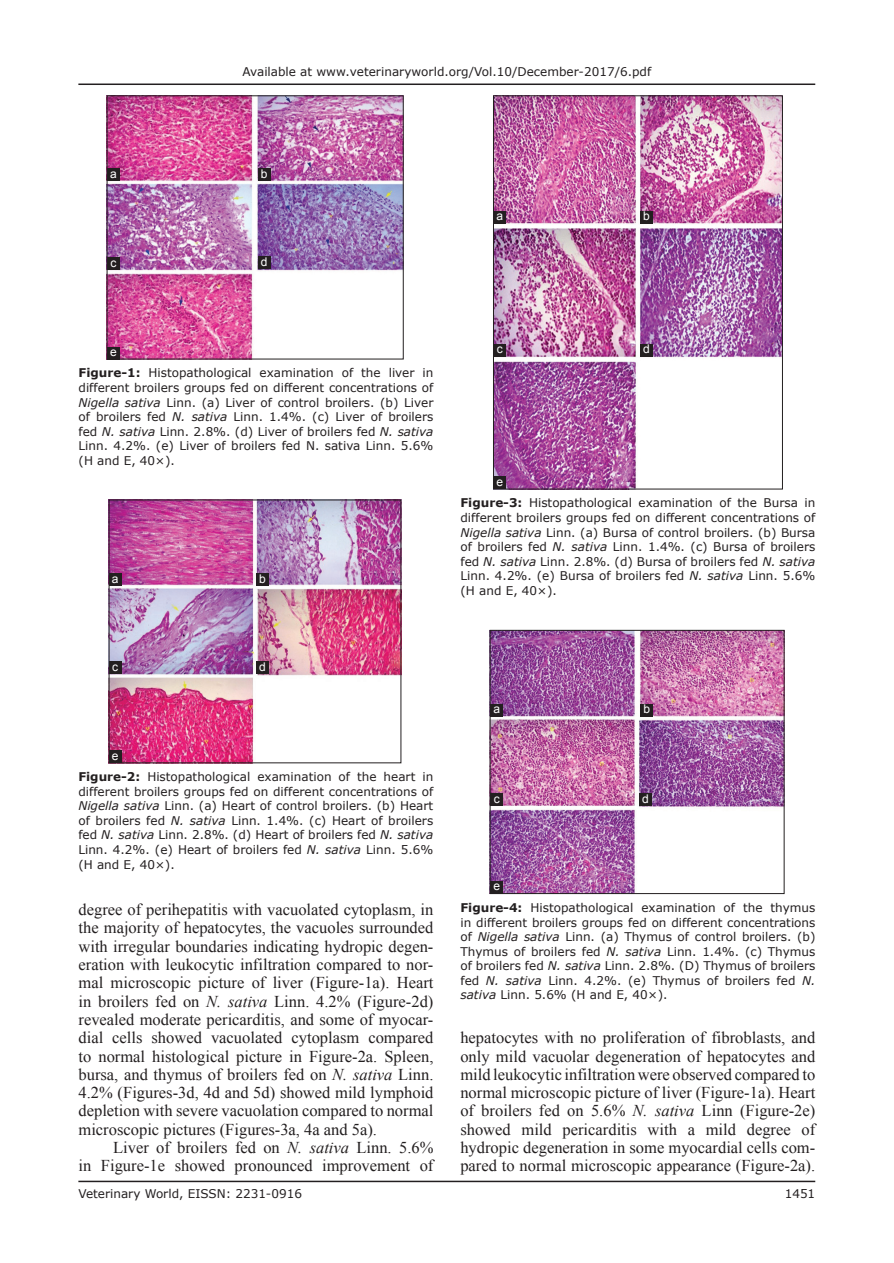
<style>
.page{position:relative;width:894px;height:1263px;background:#fff}
.page>*{position:absolute;margin:0;border:0;box-sizing:border-box;transform-origin:0 0}
.TX{font:16.5px/18.3px "Times New Roman";color:#231f20;text-align:justify}
.FGC{font:12px/14.5px "Verdana";color:#231f20;text-align:justify}
.LABEL{font:12px "Arial";color:#fff}
.s1{font-weight:700}
.s2{font-style:italic}
</style>
<div class="page">
<hr style="left:78px;top:1180px;width:737px;height:2px;background:#231f20">
<hr style="left:78px;top:83px;width:737px;height:2px;background:#231f20">
<img style="left:109px;top:98px;width:292px;height:259px">
<div style="left:107px;top:168px;width:13px;height:13px;background:#231f20"></div>
<div style="left:107px;top:257px;width:13px;height:13px;background:#231f20"></div>
<div style="left:107px;top:347px;width:13px;height:12px;background:#231f20"></div>
<div style="left:257px;top:256px;width:13px;height:13px;background:#231f20"></div>
<div style="left:257px;top:168px;width:13px;height:13px;background:#231f20"></div>
<img style="left:495px;top:98px;width:285px;height:389px">
<div style="left:493px;top:211px;width:13px;height:12px;background:#231f20"></div>
<div style="left:493px;top:344px;width:13px;height:12px;background:#231f20"></div>
<div style="left:493px;top:476px;width:13px;height:13px;background:#231f20"></div>
<div style="left:640px;top:211px;width:12px;height:12px;background:#231f20"></div>
<div style="left:639px;top:344px;width:13px;height:12px;background:#231f20"></div>
<img style="left:111px;top:502px;width:288px;height:259px">
<div style="left:109px;top:573px;width:12px;height:13px;background:#231f20"></div>
<div style="left:109px;top:661px;width:12px;height:13px;background:#231f20"></div>
<div style="left:109px;top:750px;width:12px;height:13px;background:#231f20"></div>
<div style="left:256px;top:573px;width:13px;height:13px;background:#231f20"></div>
<div style="left:256px;top:661px;width:13px;height:13px;background:#231f20"></div>
<img style="left:491px;top:632px;width:291px;height:259px">
<div style="left:489px;top:630px;width:295px;height:263px;border:1px solid #231f20"></div>
<div style="left:490px;top:703px;width:13px;height:13px;background:#231f20"></div>
<div style="left:490px;top:793px;width:13px;height:12px;background:#231f20"></div>
<div style="left:490px;top:880px;width:13px;height:13px;background:#231f20"></div>
<div style="left:640px;top:703px;width:13px;height:13px;background:#231f20"></div>
<div style="left:639px;top:793px;width:12px;height:13px;background:#231f20"></div>
<p class="FGC" style="left:242px;top:64px;width:410px">Available at www.veterinaryworld.org/Vol.10/December-2017/6.pdf</p>
<p class="LABEL" style="left:110px;top:165px;width:8px">a</p>
<p class="LABEL" style="left:260px;top:165px;width:8px">b</p>
<p class="LABEL" style="left:496px;top:208px;width:8px">a</p>
<p class="LABEL" style="left:643px;top:208px;width:8px">b</p>
<p class="LABEL" style="left:110px;top:254px;width:7px">c</p>
<p class="LABEL" style="left:260px;top:254px;width:8px">d</p>
<p class="LABEL" style="left:110px;top:344px;width:8px">e</p>
<p class="LABEL" style="left:496px;top:341px;width:7px">c</p>
<p class="LABEL" style="left:642px;top:341px;width:8px">d</p>
<p class="FGC" style="left:78px;top:366px;width:356px"><span class="s1">Figure-1:</span> Histopathological examination of the liver in different broilers groups fed on different concentrations of <span class="s2">Nigella sativa</span> Linn. (a) Liver of control broilers. (b) Liver of broilers fed <span class="s2">N. sativa</span> Linn. 1.4%. (c) Liver of broilers fed <span class="s2">N. sativa</span> Linn. 2.8%. (d) Liver of broilers fed <span class="s2">N. sativa </span>Linn. 4.2%. (e) Liver of broilers fed N. sativa Linn. 5.6% (H and E, 40×).</p>
<p class="LABEL" style="left:112px;top:570px;width:8px">a</p>
<p class="LABEL" style="left:259px;top:570px;width:8px">b</p>
<p class="LABEL" style="left:496px;top:473px;width:8px">e</p>
<p class="FGC" style="left:460px;top:495px;width:356px"><span class="s1">Figure-3:</span> Histopathological examination of the Bursa in different broilers groups fed on different concentrations of <span class="s2">Nigella sativa</span> Linn. (a) Bursa of control broilers. (b) Bursa of broilers fed <span class="s2">N. sativa</span> Linn. 1.4%. (c) Bursa of broilers fed <span class="s2">N. sativa</span> Linn. 2.8%. (d) Bursa of broilers fed <span class="s2">N. sativa </span>Linn. 4.2%. (e) Bursa of broilers fed <span class="s2">N. sativa</span> Linn. 5.6% (H and E, 40×).</p>
<p class="LABEL" style="left:112px;top:658px;width:7px">c</p>
<p class="LABEL" style="left:112px;top:747px;width:8px">e</p>
<p class="LABEL" style="left:259px;top:658px;width:8px">d</p>
<p class="FGC" style="left:78px;top:769px;width:356px"><span class="s1">Figure-2:</span> Histopathological examination of the heart in different broilers groups fed on different concentrations of <span class="s2">Nigella sativa</span> Linn. (a) Heart of control broilers. (b) Heart of broilers fed <span class="s2">N. sativa</span> Linn. 1.4%. (c) Heart of broilers fed <span class="s2">N. sativa</span> Linn. 2.8%. (d) Heart of broilers fed <span class="s2">N. sativa </span>Linn. 4.2%. (e) Heart of broilers fed <span class="s2">N. sativa</span> Linn. 5.6% (H and E, 40×).</p>
<p class="TX" style="left:78px;top:900px;width:356px">degree of perihepatitis with vacuolated cytoplasm, in the majority of hepatocytes, the vacuoles surrounded with irregular boundaries indicating hydropic degen&shy;eration with leukocytic infiltration compared to nor&shy;mal microscopic picture of liver (Figure-1a). Heart in broilers fed on <span class="s2">N. sativa</span> Linn. 4.2% (Figure-2d) revealed moderate pericarditis, and some of myocar&shy;dial cells showed vacuolated cytoplasm compared to normal histological picture in Figure-2a. Spleen, bursa, and thymus of broilers fed on <span class="s2">N. sativa</span> Linn.<br>4.2% (Figures-3d, 4d and 5d) showed mild lymphoid depletion with severe vacuolation compared to normal microscopic pictures (Figures-3a, 4a and 5a).</p>
<p class="TX" style="left:78px;top:1137px;width:356px;text-align:right">Liver of broilers fed on <span class="s2">N. sativa</span> Linn. 5.6%<br>in Figure-1e showed pronounced improvement of</p>
<p class="LABEL" style="left:493px;top:701px;width:8px">a</p>
<p class="LABEL" style="left:493px;top:790px;width:7px">c</p>
<p class="LABEL" style="left:493px;top:878px;width:8px">e</p>
<p class="LABEL" style="left:643px;top:701px;width:8px">b</p>
<p class="LABEL" style="left:642px;top:790px;width:8px">d</p>
<p class="FGC" style="left:460px;top:900px;width:356px"><span class="s1">Figure-4:</span> Histopathological examination of the thymus in different broilers groups fed on different concentrations of <span class="s2">Nigella sativa</span> Linn. (a) Thymus of control broilers. (b)<br>Thymus of broilers fed <span class="s2">N. sativa</span> Linn. 1.4%. (c) Thymus of broilers fed <span class="s2">N. sativa</span> Linn. 2.8%. (D) Thymus of broilers fed <span class="s2">N. sativa</span> Linn. 4.2%. (e) Thymus of broilers fed <span class="s2">N. sativa</span> Linn. 5.6% (H and E, 40×).</p>
<p class="TX" style="left:460px;top:1028px;width:356px">hepatocytes with no proliferation of fibroblasts, and only mild vacuolar degeneration of hepatocytes and mild leukocytic infiltration were observed compared to normal microscopic picture of liver (Figure-1a). Heart of broilers fed on 5.6% <span class="s2">N. sativa</span> Linn (Figure-2e) showed mild pericarditis with a mild degree of hydropic degeneration in some myocardial cells com&shy;pared to normal microscopic appearance (Figure-2a).</p>
<p class="FGC" style="left:78px;top:1186px;width:225px">Veterinary World, EISSN: 2231-0916</p>
<p class="FGC" style="left:784px;top:1186px;width:32px">1451</p>
</div>
